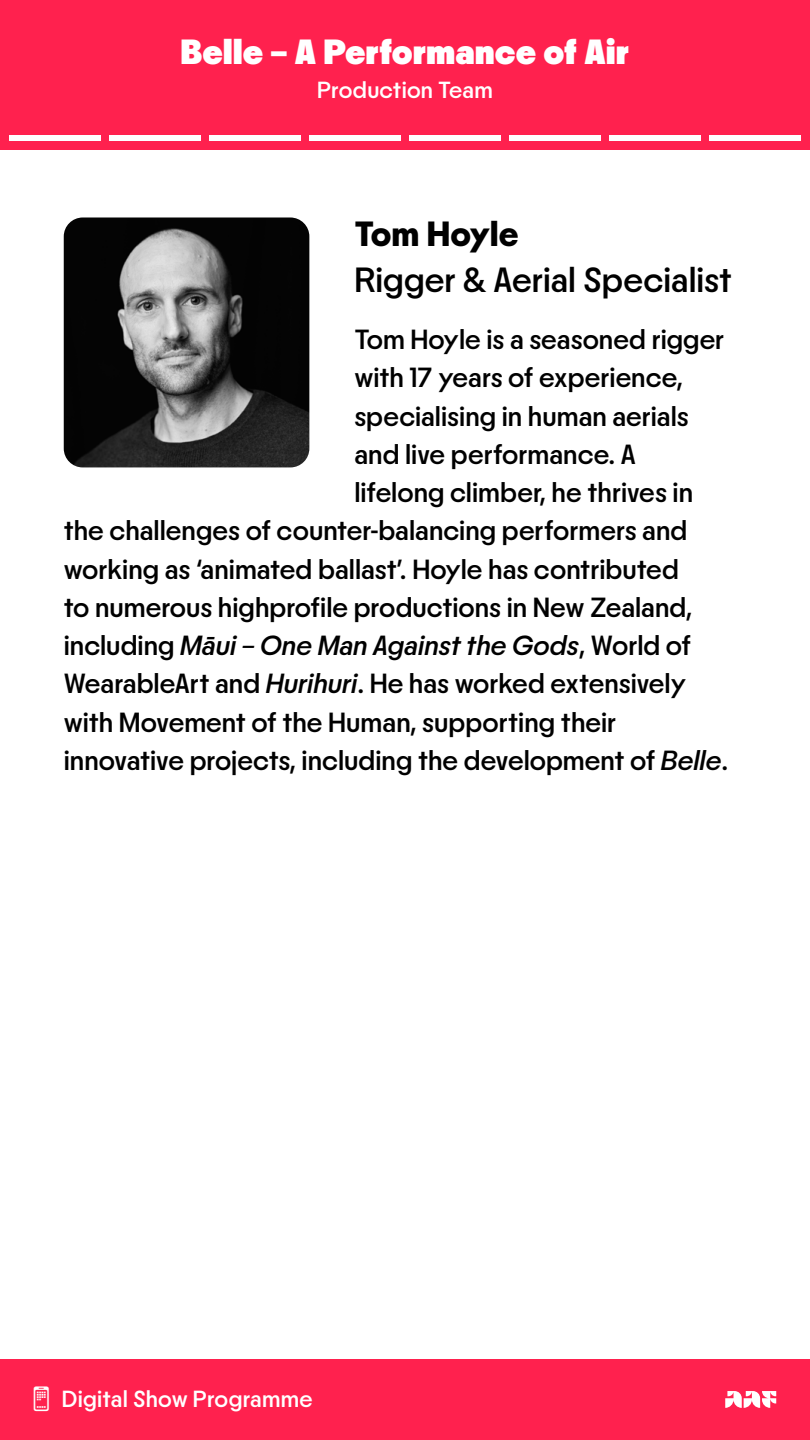
<style>
.page{position:relative;width:810px;height:1440px;background:#fff}
.page>*{position:absolute;margin:0;border:0;box-sizing:border-box;transform-origin:0 0}
.t1{font:800 36px "PP Nikkei Maru";color:#fff}
.t2{font:36px "PP Nikkei Maru";color:#000}
.t3{font:600 36px "PP Nikkei Maru";letter-spacing:-.005em;color:#000}
.t4{font:28.5px "PP Nikkei Maru";color:#000}
.t5{font:italic 28.5px "PP Nikkei Maru";color:#000}
.t6{font:24px "PP Nikkei Maru";letter-spacing:.01em;color:#fff}
.s1{font-style:normal}
.s2{font-style:italic}
</style>
<div class="page">
<div style="left:0;top:0;width:810px;height:150px;background:#ff214e"></div>
<div style="left:9px;top:135px;width:91px;height:6px;background:#fff"></div>
<div style="left:109px;top:135px;width:91px;height:6px;background:#fff"></div>
<div style="left:209px;top:135px;width:91px;height:6px;background:#fff"></div>
<div style="left:309px;top:135px;width:91px;height:6px;background:#fff"></div>
<div style="left:410px;top:135px;width:91px;height:6px;background:#fff"></div>
<div style="left:510px;top:135px;width:91px;height:6px;background:#fff"></div>
<div style="left:610px;top:135px;width:91px;height:6px;background:#fff"></div>
<div style="left:710px;top:135px;width:91px;height:6px;background:#fff"></div>
<div style="left:0;top:1360px;width:810px;height:80px;background:#ff214e"></div>
<svg style="left:725px;top:1391px;width:51px;height:17px"></svg>
<img style="left:64px;top:218px;width:245px;height:249px">
<p class="t1" style="left:180px;top:30px;width:451px">Belle – A Performance of Air</p>
<p class="t6" style="left:317px;top:76px;width:177px">Production Team</p>
<p class="t3" style="left:354px;top:213px;width:166px">Tom Hoyle</p>
<p class="t2" style="left:354px;top:259px;width:379px">Rigger &amp; Aerial Specialist</p>
<p class="t4" style="left:354px;top:323px;width:371px">Tom Hoyle is a seasoned rigger</p>
<p class="t4" style="left:354px;top:361px;width:330px">with 17 years of experience,</p>
<p class="t4" style="left:354px;top:400px;width:336px">specialising in human aerials</p>
<p class="t4" style="left:354px;top:438px;width:283px">and live performance. A</p>
<p class="t4" style="left:354px;top:476px;width:340px">lifelong climber, he thrives in</p>
<p class="t4" style="left:64px;top:514px;width:625px">the challenges of counter-balancing performers and</p>
<p class="t4" style="left:64px;top:553px;width:617px">working as ‘animated ballast’. Hoyle has contributed</p>
<p class="t4" style="left:64px;top:591px;width:630px">to numerous highprofile productions in New Zealand,</p>
<p class="t5" style="left:64px;top:629px;width:629px"><span class="s1">including</span> Māui – One Man Against the Gods<span class="s1">, World of</span></p>
<p class="t4" style="left:64px;top:667px;width:624px">WearableArt and <span class="s2">Hurihuri</span>. He has worked extensively</p>
<p class="t4" style="left:64px;top:706px;width:554px">with Movement of the Human, supporting their</p>
<p class="t4" style="left:64px;top:744px;width:666px">innovative projects, including the development of <span class="s2">Belle</span>.</p>
<p class="t6" style="left:62px;top:1385px;width:252px">Digital Show Programme</p>
</div>
